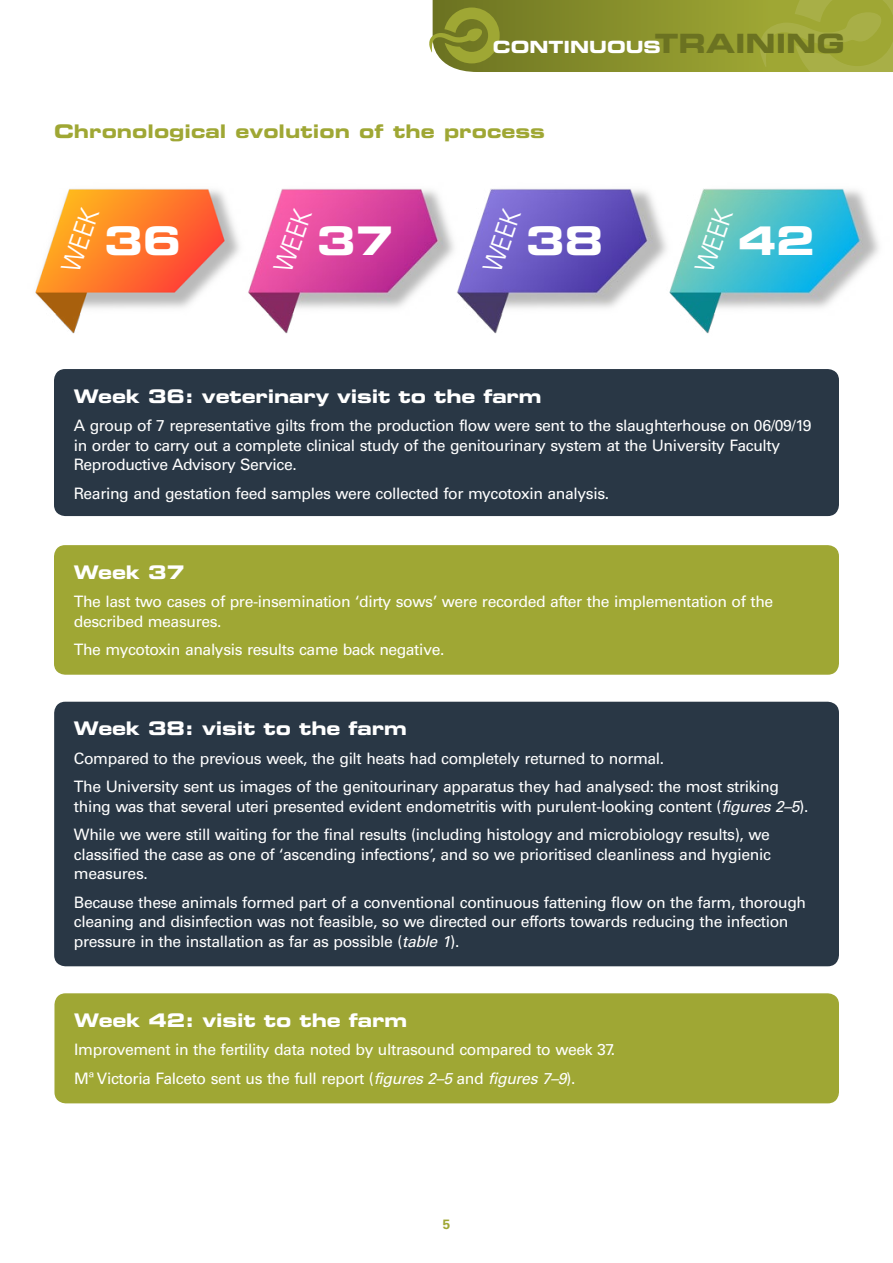
<style>
.page{position:relative;width:893px;height:1263px;background:#fff}
.page>*{position:absolute;margin:0;border:0;box-sizing:border-box;transform-origin:0 0}
.MSD_Apartado_1{font:39.45px "Eurostile LT Std Bold Ex 2";letter-spacing:-.015em;color:#fff}
.MSD_Apartado_1-2{font:condensed 26.1px "Eurostile LT Std";color:#fff}
.MSD_Despiece_titular{font:18.75px "Eurostile LT Std Bold Ex 2";letter-spacing:-.01em;color:#fff}
.MSD_Apartado_1-3{font:18.75px "Eurostile LT Std Bold Ex 2";color:#9fa734}
.t1{font:16.8px "Eurostile LT Std Bold Ex 2";color:#fff}
.MSD_Despiece_texto{font:15.75px/19.5px "Univers LT Std";letter-spacing:-.025em;color:#fff}
.t2{font:700 13.5px "Univers LT Std";color:#9fa734}
.s1{font-size:26.55px;color:#6b7221}
.s2{font-style:italic}
</style>
<div class="page">
<img style="left:35px;top:188px;width:195px;height:189px">
<img style="left:676px;top:188px;width:203px;height:189px">
<img style="left:463px;top:188px;width:213px;height:146px">
<img style="left:230px;top:188px;width:233px;height:146px">
<svg style="left:429px;top:0;width:464px;height:72px;background:#919934"></svg>
<div style="left:54px;top:369px;width:785px;height:147px;background:#293745;border-radius:11px"></div>
<div style="left:54px;top:993px;width:785px;height:110px;background:#9fa734;border-radius:11px"></div>
<div style="left:54px;top:545px;width:785px;height:130px;background:#9fa734;border-radius:11px"></div>
<div style="left:54px;top:702px;width:785px;height:264px;background:#293745;border-radius:11px"></div>
<p class="t1" style="left:493px;top:35px;width:353px">CONTINUOUS<span class="s1">TRAINING</span></p>
<p class="MSD_Apartado_1-3" style="left:54px;top:118px;width:492px">Chronological evolution of the process</p>
<p class="MSD_Apartado_1-2" style="left:55px;top:265px;width:66px;rotate:-71deg">WEEK</p>
<p class="MSD_Apartado_1" style="left:104px;top:213px;width:79px">36</p>
<p class="MSD_Apartado_1-2" style="left:267px;top:266px;width:66px;rotate:-71deg">WEEK</p>
<p class="MSD_Apartado_1" style="left:317px;top:213px;width:79px">37</p>
<p class="MSD_Apartado_1-2" style="left:477px;top:266px;width:66px;rotate:-71deg">WEEK</p>
<p class="MSD_Apartado_1" style="left:526px;top:213px;width:79px">38</p>
<p class="MSD_Apartado_1-2" style="left:688px;top:266px;width:66px;rotate:-71deg">WEEK</p>
<p class="MSD_Apartado_1" style="left:738px;top:213px;width:79px">42</p>
<p class="MSD_Despiece_titular" style="left:74px;top:383px;width:469px">Week 36: veterinary visit to the farm</p>
<p class="MSD_Despiece_texto" style="left:74px;top:416px;width:739px">A group of 7 representative gilts from the production flow were sent to the slaughterhouse on 06/09/19 in order to carry out a complete clinical study of the genitourinary system at the University Faculty<br>Reproductive Advisory Service.</p>
<p class="MSD_Despiece_texto" style="left:74px;top:483px;width:537px">Rearing and gestation feed samples were collected for mycotoxin analysis.</p>
<p class="MSD_Despiece_titular" style="left:74px;top:559px;width:113px">Week 37</p>
<p class="MSD_Despiece_texto" style="left:74px;top:592px;width:701px">The last two cases of pre-insemination ‘dirty sows’ were recorded after the implementation of the described measures.</p>
<p class="MSD_Despiece_texto" style="left:74px;top:640px;width:372px">The mycotoxin analysis results came back negative.</p>
<p class="MSD_Despiece_titular" style="left:74px;top:715px;width:334px">Week 38: visit to the farm</p>
<p class="MSD_Despiece_texto" style="left:74px;top:748px;width:592px">Compared to the previous week, the gilt heats had completely returned to normal.</p>
<p class="MSD_Despiece_texto" style="left:74px;top:777px;width:736px">The University sent us images of the genitourinary apparatus they had analysed: the most striking thing was that several uteri presented evident endometritis with purulent-looking content (<span class="s2">figures 2–5</span>).</p>
<p class="MSD_Despiece_texto" style="left:74px;top:825px;width:698px;text-align:justify">While we were still waiting for the final results (including histology and microbiology results), we classified the case as one of ‘ascending infections’, and so we prioritised cleanliness and hygienic measures.</p>
<p class="MSD_Despiece_texto" style="left:74px;top:892px;width:734px">Because these animals formed part of a conventional continuous fattening flow on the farm, thorough cleaning and disinfection was not feasible, so we directed our efforts towards reducing the infection pressure in the installation as far as possible (<span class="s2">table 1</span>).</p>
<p class="MSD_Despiece_titular" style="left:74px;top:1007px;width:334px">Week 42: visit to the farm</p>
<p class="MSD_Despiece_texto" style="left:74px;top:1040px;width:542px">Improvement in the fertility data noted by ultrasound compared to week 37.</p>
<p class="MSD_Despiece_texto" style="left:74px;top:1069px;width:503px">Mª Victoria Falceto sent us the full report (<span class="s2">figures 2–5</span> and <span class="s2">figures 7–9</span>).</p>
<p class="t2" style="left:443px;top:1217px;width:9px">5</p>
</div>
